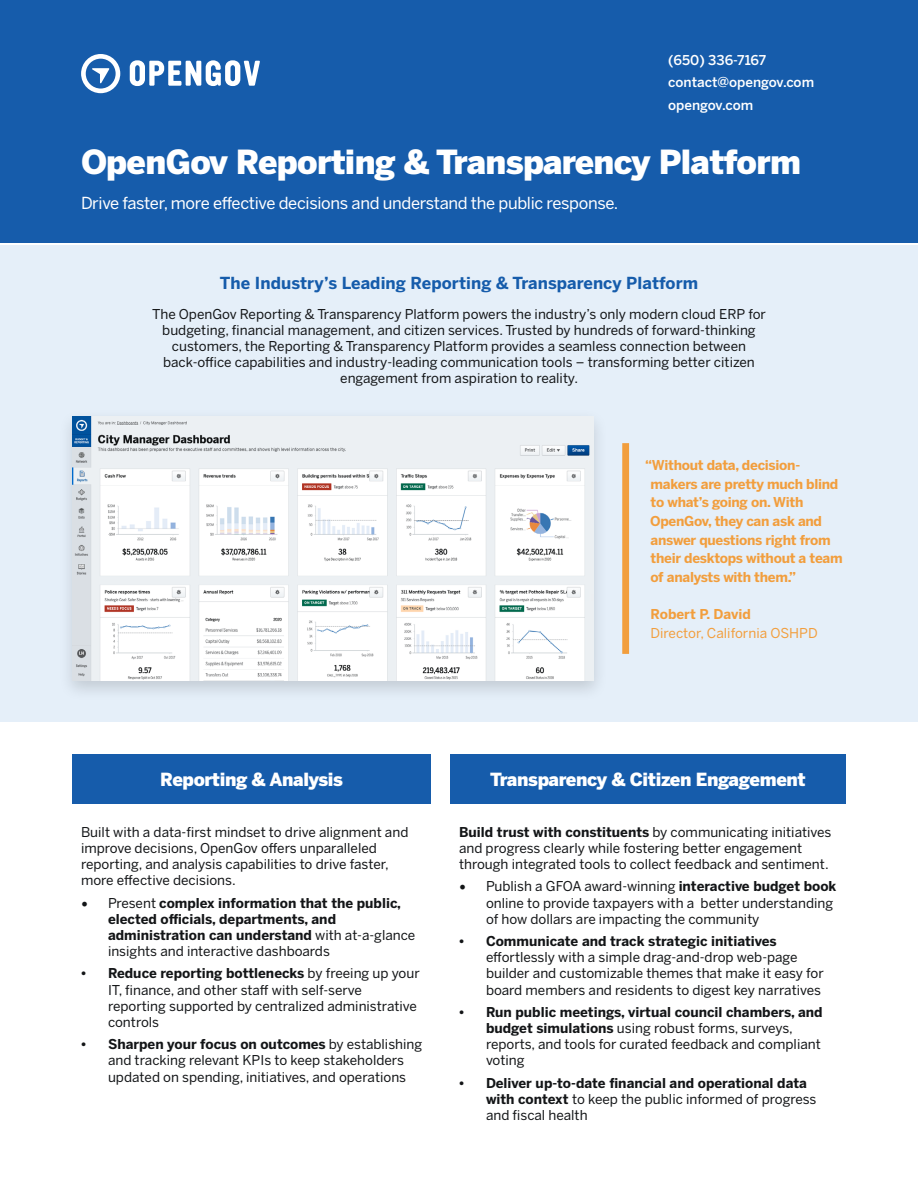
<style>
.page{position:relative;width:918px;height:1188px;background:#fff}
.page>*{position:absolute;margin:0;border:0;box-sizing:border-box;transform-origin:0 0}
.t1{font:900 33px "Benton Sans";letter-spacing:-.02em;color:#fff}
.t2{font:900 18px "Benton Sans";letter-spacing:-.02em;color:#fff}
.t3{font:16.5px "Benton Sans";letter-spacing:-.02em;color:#fff}
.t4{font:700 16.5px "Benton Sans";letter-spacing:.005em;color:#165cab}
.t5{font:13.5px/16.2px "Benton Sans";color:#131517}
.t6{font:700 13.5px/16.2px "Benton Sans";color:#131517}
.t7{font:700 13.5px/18.6px "Benton Sans";letter-spacing:-.02em;color:#f29e3d}
.t8{font:500 13.5px/22.5px "Benton Sans";color:#fff}
.t9{font:13.5px "Benton Sans";color:#f29e3d}
.t10{font:700 13.5px "Benton Sans";color:#f29e3d}
.s1{font-family:"Minion Pro";font-weight:400;font-size:18px}
.s2{font-weight:400}
.s3{font-family:"Myriad Pro";font-size:18px}
.s4{font-weight:700}
.s5{font-family:"Minion Pro";font-size:18px}
.s6{font-family:"Myriad Pro";font-weight:400;font-size:18px}
</style>
<div class="page">
<div style="left:0;top:245px;width:918px;height:476px;background:#e5eff9"></div>
<div style="left:0;top:0;width:918px;height:243px;background:#165cab"></div>
<svg style="left:81px;top:54px;width:39px;height:39px"></svg>
<svg style="left:130px;top:60px;width:130px;height:26px"></svg>
<div style="left:622px;top:443px;width:7px;height:211px;background:#f29e3d"></div>
<div style="left:58px;top:408px;width:550px;height:294px;background:#000;opacity:.15"></div>
<img style="left:72px;top:416px;width:522px;height:265px">
<div style="left:72px;top:754px;width:359px;height:50px;background:#165cab"></div>
<div style="left:450px;top:754px;width:396px;height:50px;background:#165cab"></div>
<p class="t8" style="left:668px;top:49px;width:147px">(650) 336-7167 contact@opengov.com opengov.com</p>
<h1 class="t1" style="left:81px;top:141px;width:722px">OpenGov Reporting &amp; Transparency Platform</h1>
<p class="t3" style="left:81px;top:193px;width:539px">Drive faster, more effective decisions and understand the public response.</p>
<p class="t4" style="left:220px;top:272px;width:480px">The Industry’s Leading Reporting &amp; Transparency Platform</p>
<p class="t5" style="left:152px;top:306px;width:615px;text-align:center">The OpenGov Reporting &amp; Transparency Platform powers the industry’s only modern cloud ERP for budgeting, financial management, and citizen services. Trusted by hundreds of forward-thinking customers, the Reporting &amp; Transparency Platform provides a seamless connection between back-office capabilities and industry-leading communication tools – transforming better citizen engagement from aspiration to reality.</p>
<p class="t7" style="left:650px;top:456px;width:194px;text-indent:-5px">“Without data, decision&shy;makers are pretty much blind to what’s going on. With<br>OpenGov, they can ask and answer questions right from their desktops without a team of analysts with them.”</p>
<p class="t10" style="left:651px;top:606px;width:102px">Robert P. David</p>
<p class="t9" style="left:650px;top:625px;width:169px">Director, California OSHPD</p>
<h2 class="t2" style="left:160px;top:768px;width:184px">Reporting &amp; Analysis</h2>
<p class="t5" style="left:81px;top:824px;width:329px">Built with a data-first mindset to drive alignment and improve decisions, OpenGov offers unparalleled reporting, and analysis capabilities to drive faster, more effective decisions.</p>
<p class="t6" style="left:108px;top:895px;width:309px;text-indent:-27px"><span class="s1">•</span> <span class="s2">Present</span> complex information that the public, elected officials, departments, and administration can understand <span class="s2">with at-a-glance insights and interactive dashboards</span></p>
<p class="t5" style="left:108px;top:965px;width:313px;text-indent:-27px"><span class="s3">•</span> <span class="s4">Reduce reporting bottlenecks</span> by freeing up your IT, finance, and other staff with self-serve reporting supported by centralized administrative controls</p>
<p class="t5" style="left:108px;top:1036px;width:316px;text-indent:-27px"><span class="s3">•</span> <span class="s4">Sharpen your focus on outcomes</span> by establishing and tracking relevant KPIs to keep stakeholders updated on spending, initiatives, and operations</p>
<h2 class="t2" style="left:490px;top:768px;width:317px">Transparency &amp; Citizen Engagement</h2>
<p class="t5" style="left:459px;top:824px;width:374px"><span class="s4">Build trust with constituents</span> by communicating initiatives and progress clearly while fostering better engagement through integrated tools to collect feedback and sentiment.</p>
<p class="t5" style="left:486px;top:878px;width:352px;text-indent:-27px"><span class="s5">•</span> Publish a GFOA award-winning <span class="s4">interactive budget book </span>online to provide taxpayers with a better understanding of how dollars are impacting the community</p>
<p class="t5" style="left:486px;top:933px;width:339px;text-indent:-27px"><span class="s3">•</span> <span class="s4">Communicate and track strategic initiatives </span>effortlessly with a simple drag-and-drop web-page builder and customizable themes that make it easy for board members and residents to digest key narratives</p>
<p class="t5" style="left:486px;top:1004px;width:338px;text-indent:-27px"><span class="s3">•</span> <span class="s4">Run public meetings, virtual council chambers, and budget simulations</span> using robust forms, surveys, reports, and tools for curated feedback and compliant voting</p>
<p class="t6" style="left:486px;top:1075px;width:332px;text-indent:-27px"><span class="s6">•</span> Deliver up-to-date financial and operational data with context <span class="s2">to keep the public informed of progress and fiscal health</span></p>
</div>
